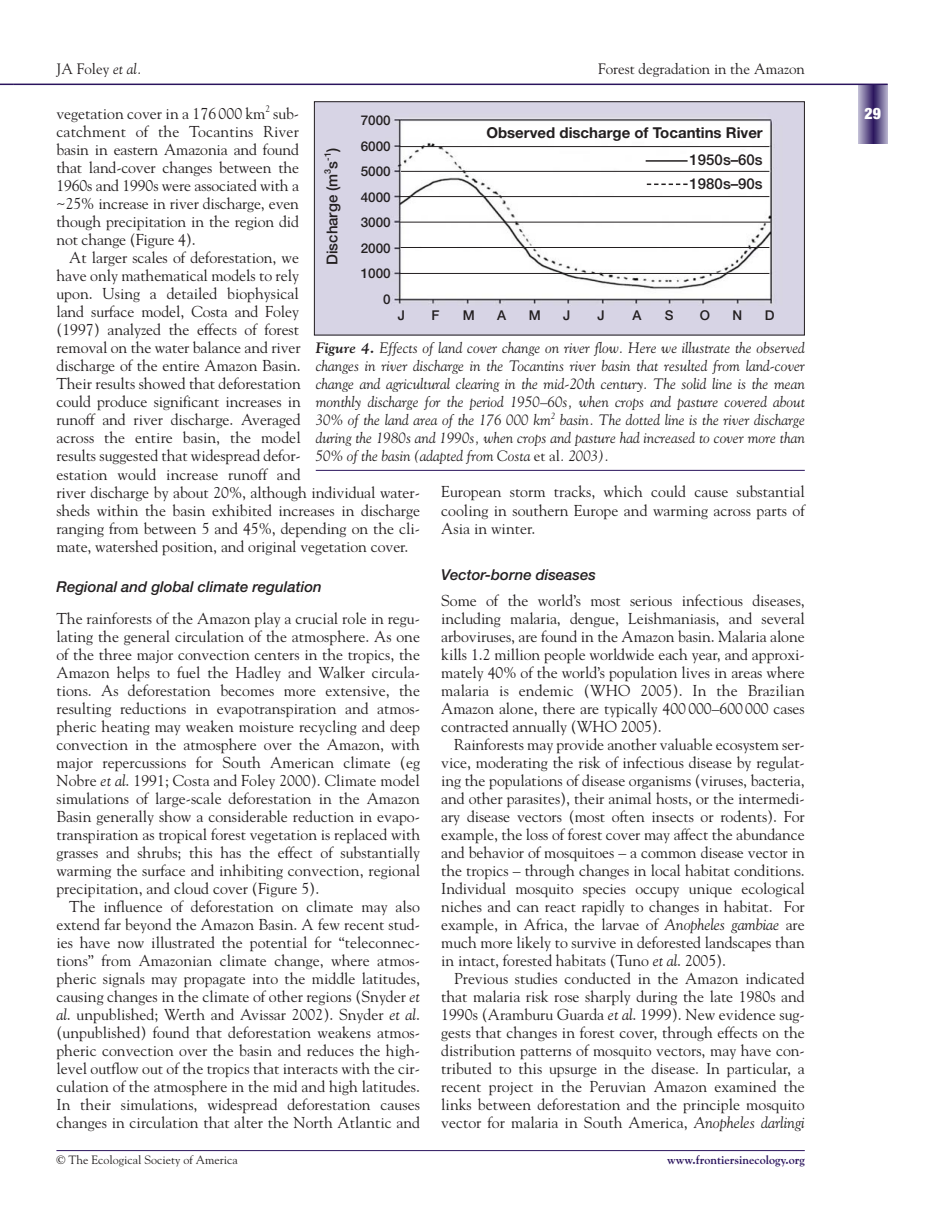
<style>
.page{position:relative;width:945px;height:1217px;background:#fff}
.page>*{position:absolute;margin:0;border:0;box-sizing:border-box;transform-origin:0 0}
.t1{font:15.75px/18px "Goudy";letter-spacing:-.005em;color:#231f20;text-align:justify}
.t2{font:900 condensed 15.75px "Helvetica Neue";color:#fff}
.t3{font:italic 15px/18px "Goudy";color:#231f20;text-align:justify}
.t4{font:italic 500 15px "Helvetica Neue";color:#231f20}
.t5{font:15px "Goudy";color:#231f20}
.t6{font:700 15px "Helvetica Neue";color:#231f20}
.t7{font:500 15px/24px "Helvetica Neue";color:#231f20}
.t8{font:500 13.5px/25.5px "Helvetica Neue";color:#231f20;text-align:right}
.t9{font:12px "Goudy";color:#231f20}
.t10{font:700 12px "Goudy";color:#2a145d}
.t11{font:9.45px "Goudy";color:#231f20}
.t12{font:500 9px "Helvetica Neue";color:#231f20}
.t13{font:italic 9px "Goudy";color:#231f20}
.s1{font-style:italic}
.s2{font-size:15px}
.s3{font-weight:700}
.s4{font-style:normal}
</style>
<div class="page">
<svg style="left:858px;top:85px;width:15px;height:59px"></svg>
<hr style="left:873px;top:84px;width:3px;height:60px;background:#332064">
<svg style="left:876px;top:85px;width:12px;height:59px"></svg>
<hr style="left:14px;top:84px;width:874px;height:1px;background:#2a145d">
<hr style="left:56px;top:1150px;width:749px;height:1px;background:#2a145d">
<svg style="left:0;top:84px;width:14px;height:1px"></svg>
<hr style="left:316px;top:470px;width:489px;height:1px;background:#2a145d">
<img style="left:316px;top:103px;width:487px;height:230px">
<div style="left:314px;top:101px;width:491px;height:234px;border:1px solid #231f20"></div>
<hr style="left:646px;top:160px;width:42px;height:2px;background:#231f20">
<svg style="left:647px;top:183px;width:41px;height:2px"></svg>
<hr style="left:400px;top:146px;width:369px;height:1px;background:#231f20">
<hr style="left:401px;top:171px;width:368px;height:1px;background:#231f20">
<hr style="left:400px;top:196px;width:369px;height:1px;background:#231f20">
<hr style="left:400px;top:222px;width:371px;height:1px;background:#231f20">
<hr style="left:400px;top:247px;width:369px;height:1px;background:#231f20">
<hr style="left:400px;top:273px;width:369px;height:1px;background:#231f20">
<p class="t5" style="left:56px;top:62px;width:87px">JA Foley <span class="s1">et al.</span></p>
<p class="t5" style="left:598px;top:62px;width:208px">Forest degradation in the Amazon</p>
<p class="t1" style="left:56px;top:106px;width:211px">vegetation cover in a 176 000 km</p>
<p class="t11" style="left:265px;top:105px;width:6px">2</p>
<p class="t1" style="left:56px;top:106px;width:244px;text-indent:217px">sub&shy;catchment of the Tocantins River basin in eastern Amazonia and found that land-cover changes between the 1960s and 1990s were associated with a ~25% increase in river discharge, even though precipitation in the region did not change (Figure 4).</p>
<p class="t1" style="left:56px;top:250px;width:365px;text-align:left;text-indent:13px">At larger scales of deforestation, we<br>have only mathematical models to rely<br>upon. Using a detailed biophysical<br>land surface model, Costa and Foley<br>(1997) analyzed the effects of forest<br>removal on the water balance and river<br>discharge of the entire Amazon Basin.<br>Their results showed that deforestation<br>could produce significant increases in<br>runoff and river discharge. Averaged<br>across the entire basin, the model<br>results suggested that widespread defor-<br>estation would increase runoff and<br>river discharge by about 20%, although individual water&shy;sheds within the basin exhibited increases in discharge ranging from between 5 and 45%, depending on the cli&shy;mate, watershed position, and original vegetation cover.</p>
<p class="t4" style="left:56px;top:581px;width:267px">Regional and global climate regulation</p>
<p class="t1" style="left:56px;top:610px;width:365px">The rainforests of the Amazon play a crucial role in regu&shy;lating the general circulation of the atmosphere. As one of the three major convection centers in the tropics, the Amazon helps to fuel the Hadley and Walker circula&shy;tions. As deforestation becomes more extensive, the resulting reductions in evapotranspiration and atmos&shy;pheric heating may weaken moisture recycling and deep convection in the atmosphere over the Amazon, with major repercussions for South American climate (eg Nobre <span class="s1">et al</span>. 1991; Costa and Foley 2000). Climate model simulations of large-scale deforestation in the Amazon Basin generally show a considerable reduction in evapo&shy;transpiration as tropical forest vegetation is replaced with grasses and shrubs; this has the effect of substantially warming the surface and inhibiting convection, regional precipitation, and cloud cover (Figure 5).</p>
<p class="t1" style="left:56px;top:898px;width:365px;text-indent:13px">The influence of deforestation on climate may also extend far beyond the Amazon Basin. A few recent stud&shy;ies have now illustrated the potential for “teleconnec&shy;tions” from Amazonian climate change, where atmos&shy;pheric signals may propagate into the middle latitudes, causing changes in the climate of other regions (Snyder <span class="s1">et al</span>. unpublished; Werth and Avissar 2002). Snyder <span class="s1">et al</span>. (unpublished) found that deforestation weakens atmos&shy;pheric convection over the basin and reduces the high&shy;level outflow out of the tropics that interacts with the cir&shy;culation of the atmosphere in the mid and high latitudes.<br>In their simulations, widespread deforestation causes changes in circulation that alter the North Atlantic and</p>
<p class="t8" style="left:361px;top:109px;width:32px">7000<br>6000<br>5000<br>4000<br>3000<br>2000<br>1000<br>0</p>
<p class="t6" style="left:486px;top:127px;width:278px">Observed discharge of Tocantins River</p>
<p class="t7" style="left:690px;top:149px;width:75px">1950s–60s<br>1980s–90s</p>
<p class="t7" style="left:322px;top:152px;width:6px;rotate:-90deg">)</p>
<p class="t12" style="left:324px;top:174px;width:23px;rotate:-90deg">3<span class="s2">s</span>-1</p>
<p class="t7" style="left:322px;top:265px;width:93px;rotate:-90deg">Discharge (m</p>
<p class="t8" style="left:398px;top:303px;width:9px">J</p>
<p class="t8" style="left:431px;top:303px;width:10px">F</p>
<p class="t8" style="left:463px;top:303px;width:14px">M</p>
<p class="t8" style="left:497px;top:303px;width:11px">A</p>
<p class="t8" style="left:529px;top:303px;width:14px">M</p>
<p class="t8" style="left:563px;top:303px;width:9px">J</p>
<p class="t8" style="left:597px;top:303px;width:9px">J</p>
<p class="t8" style="left:632px;top:303px;width:11px">A</p>
<p class="t8" style="left:665px;top:303px;width:10px">S</p>
<p class="t8" style="left:700px;top:303px;width:12px">O</p>
<p class="t8" style="left:732px;top:303px;width:11px">N</p>
<p class="t8" style="left:765px;top:303px;width:11px">D</p>
<p class="t3" style="left:316px;top:340px;width:491px"><span class="s3">Figure 4.</span> Effects of land cover change on river flow. Here we illustrate the observed changes in river discharge in the Tocantins river basin that resulted from land-cover change and agricultural clearing in the mid-20th century. The solid line is the mean monthly discharge for the period 1950–60s, when crops and pasture covered about 30% of the land area of the 176 000 km</p>
<p class="t13" style="left:551px;top:412px;width:6px">2</p>
<p class="t3" style="left:316px;top:412px;width:491px;text-indent:244px">basin. The dotted line is the river discharge during the 1980s and 1990s, when crops and pasture had increased to cover more than 50% of the basin (adapted from Costa <span class="s4">et al</span>. 2003).</p>
<p class="t1" style="left:441px;top:484px;width:365px">European storm tracks, which could cause substantial cooling in southern Europe and warming across parts of Asia in winter.</p>
<p class="t4" style="left:441px;top:569px;width:156px">Vector-borne diseases</p>
<p class="t1" style="left:441px;top:592px;width:365px">Some of the world’s most serious infectious diseases, including malaria, dengue, Leishmaniasis, and several arboviruses, are found in the Amazon basin. Malaria alone kills 1.2 million people worldwide each year, and approxi&shy;mately 40% of the world’s population lives in areas where malaria is endemic (WHO 2005). In the Brazilian Amazon alone, there are typically 400 000–600 000 cases contracted annually (WHO 2005).</p>
<p class="t1" style="left:441px;top:736px;width:365px;text-indent:13px">Rainforests may provide another valuable ecosystem ser&shy;vice, moderating the risk of infectious disease by regulat&shy;ing the populations of disease organisms (viruses, bacteria, and other parasites), their animal hosts, or the intermedi&shy;ary disease vectors (most often insects or rodents). For example, the loss of forest cover may affect the abundance and behavior of mosquitoes – a common disease vector in the tropics – through changes in local habitat conditions.<br>Individual mosquito species occupy unique ecological niches and can react rapidly to changes in habitat. For example, in Africa, the larvae of <span class="s1">Anopheles gambiae</span> are much more likely to survive in deforested landscapes than in intact, forested habitats (Tuno <span class="s1">et al</span>. 2005).</p>
<p class="t1" style="left:441px;top:970px;width:365px;text-indent:13px">Previous studies conducted in the Amazon indicated that malaria risk rose sharply during the late 1980s and 1990s (Aramburu Guarda <span class="s1">et al</span>. 1999). New evidence sug&shy;gests that changes in forest cover, through effects on the distribution patterns of mosquito vectors, may have con&shy;tributed to this upsurge in the disease. In particular, a recent project in the Peruvian Amazon examined the links between deforestation and the principle mosquito vector for malaria in South America, <span class="s1">Anopheles darlingi</span></p>
<p class="t9" style="left:56px;top:1155px;width:183px">© The Ecological Society of America</p>
<p class="t10" style="left:667px;top:1155px;width:139px">www.frontiersinecology.org</p>
<p class="t2" style="left:865px;top:108px;width:18px">29</p>
</div>
